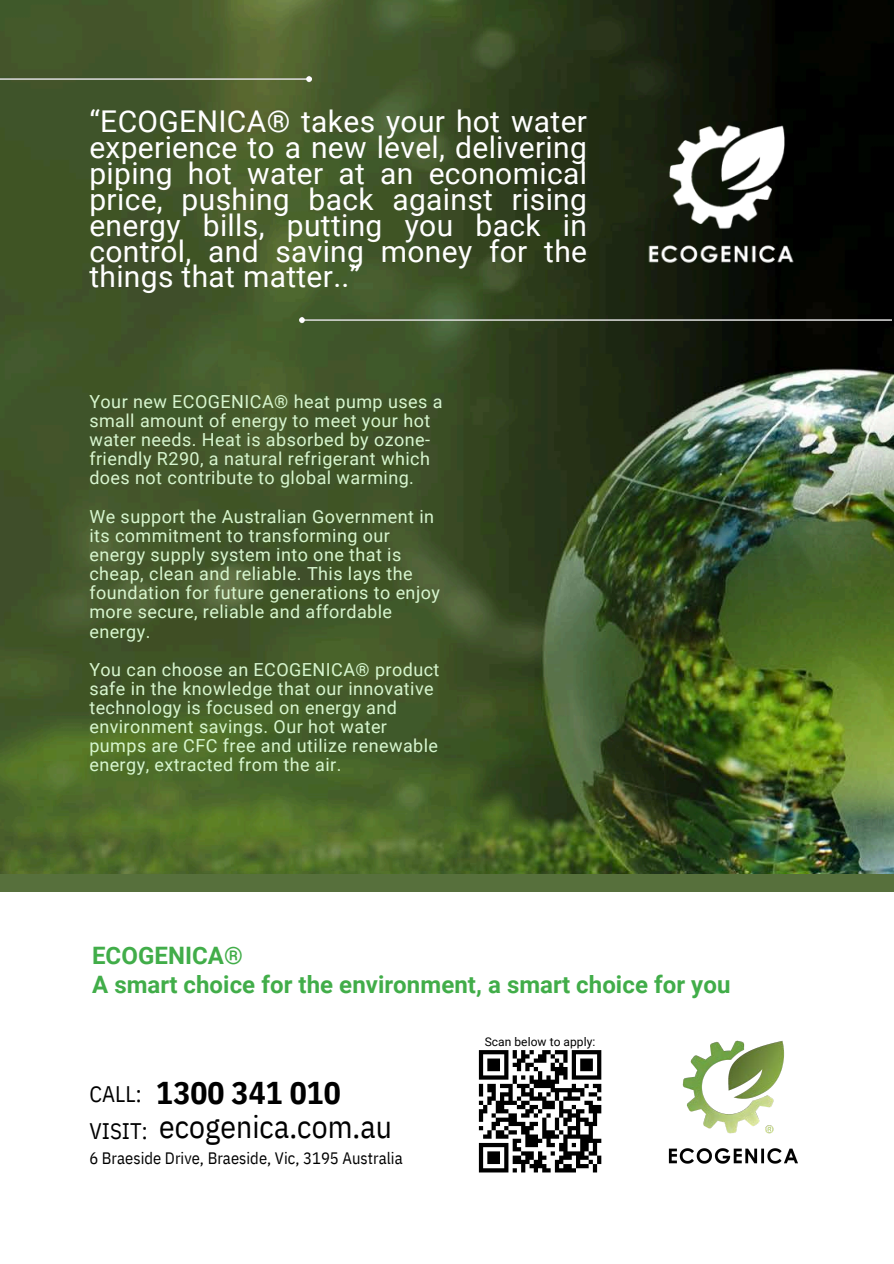
<style>
.page{position:relative;width:894px;height:1264px;background:#fff}
.page>*{position:absolute;margin:0;border:0;box-sizing:border-box;transform-origin:0 0}
.t1{font:31.5px "IBM Plex Sans Cond";letter-spacing:.005em;color:#000}
.t2{font:700 31.5px "IBM Plex Sans Cond";letter-spacing:.005em;color:#000}
.t3{font:30px/25.8px "Roboto";letter-spacing:.01em;color:#fff;text-align:justify}
.t4{font:700 24px/28.2px "Roboto";letter-spacing:.005em;color:#41ad49}
.t5{font:22.5px "IBM Plex Sans Cond";letter-spacing:.005em;color:#000}
.t6{font:18px/19.2px "Roboto";letter-spacing:.025em;color:#d7f6cf}
.t7{font:16.5px "IBM Plex Sans Cond";letter-spacing:.005em;color:#000}
.t8{font:12px "Roboto";letter-spacing:.005em;color:#000}
</style>
<div class="page">
<img style="left:0;top:0;width:893px;height:874px">
<img style="left:290px;top:309px;width:603px;height:21px">
<img style="left:0;top:68px;width:319px;height:22px">
<img style="left:632px;top:105px;width:178px;height:178px">
<div style="left:0;top:874px;width:893px;height:17px;background:#57703c"></div>
<img style="left:668px;top:1040px;width:130px;height:124px">
<svg style="left:478px;top:1050px;width:124px;height:123px"></svg>
<p class="t3" style="left:89px;top:109px;width:499px">“ECOGENICA® takes your hot water experience to a new level, delivering piping hot water at an economical price, pushing back against rising energy bills, putting you back in control, and saving money for the things that matter..”</p>
<p class="t6" style="left:89px;top:392px;width:354px">Your new ECOGENICA® heat pump uses a small amount of energy to meet your hot water needs. Heat is absorbed by ozone&shy;friendly R290, a natural refrigerant which does not contribute to global warming.</p>
<h2 class="t6" style="left:89px;top:507px;width:352px">We support the Australian Government in its commitment to transforming our energy supply system into one that is cheap, clean and reliable. This lays the foundation for future generations to enjoy more secure, reliable and affordable energy.</h2>
<p class="t6" style="left:89px;top:660px;width:351px">You can choose an ECOGENICA® product safe in the knowledge that our innovative technology is focused on energy and environment savings. Our hot water pumps are CFC free and utilize renewable energy, extracted from the air.</p>
<p class="t4" style="left:92px;top:942px;width:639px">ECOGENICA®<br>A smart choice for the environment, a smart choice for you</p>
<h5 class="t2" style="left:156px;top:1071px;width:186px">1300 341 010</h5>
<h4 class="t1" style="left:159px;top:1105px;width:234px">ecogenica.com.au</h4>
<h5 class="t5" style="left:89px;top:1079px;width:54px">CALL:</h5>
<h5 class="t5" style="left:89px;top:1116px;width:60px">VISIT:</h5>
<h5 class="t7" style="left:89px;top:1146px;width:315px">6 Braeside Drive, Braeside, Vic, 3195 Australia</h5>
<p class="t8" style="left:484px;top:1034px;width:112px">Scan below to apply:</p>
</div>
